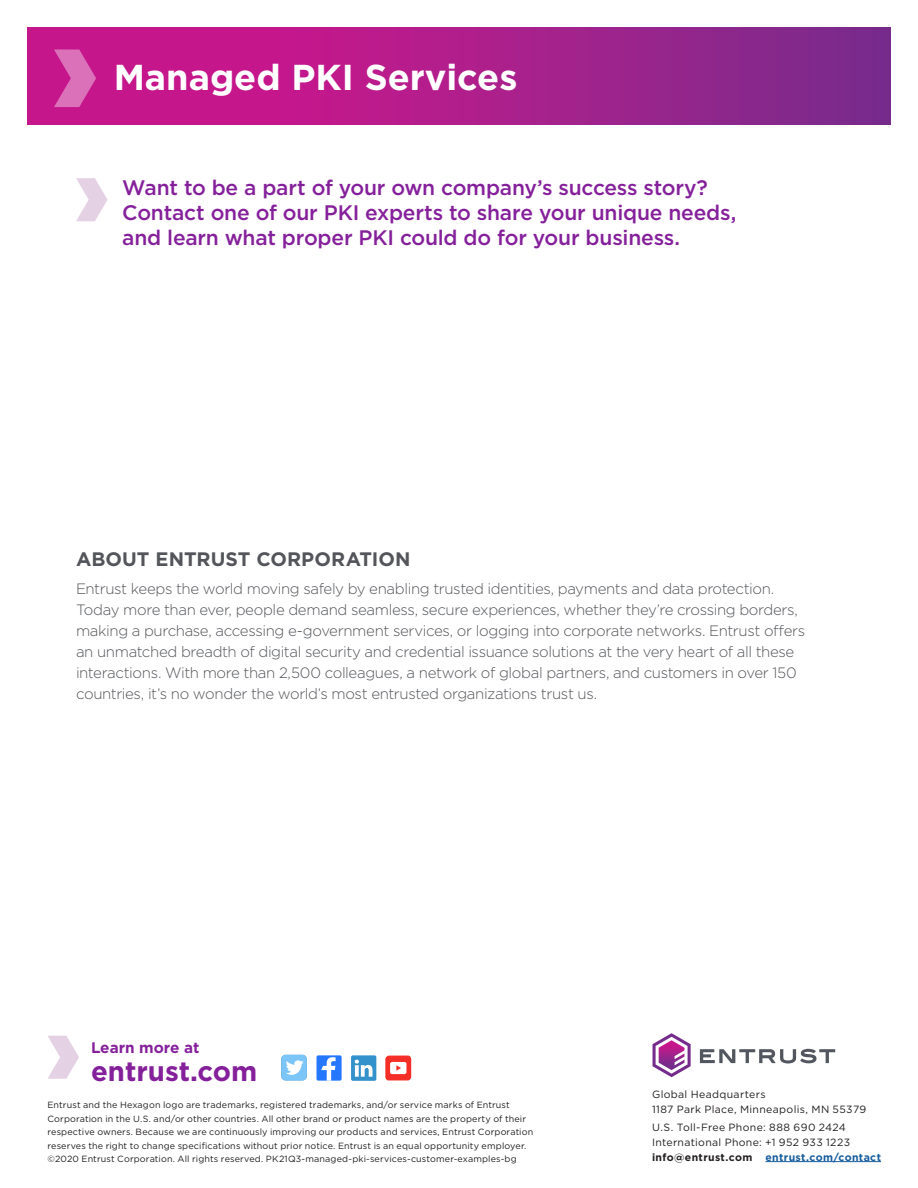
<style>
.page{position:relative;width:918px;height:1188px;background:#fff}
.page>*{position:absolute;margin:0;border:0;box-sizing:border-box;transform-origin:0 0}
.Product_Name{font:700 36px "Gotham";color:#fff}
.t1{font:700 27.6px "Gotham";color:#85209b}
.Subhead{font:500 21px/25.2px "Gotham";letter-spacing:-.01em;color:#85209b}
.Copy_Sub_headline{font:700 19.5px "Gotham";color:#54555a}
.t2{font:700 15.3px "Gotham";color:#85209b}
.About_Copy{font:300 15px/21px "Gotham";letter-spacing:-.025em;color:#54555a}
.t3{font:10.5px/15px "Gotham";letter-spacing:.035em;color:#231f20}
.Legal{font:9px/13.5px "Gotham";letter-spacing:.015em;color:#231f20}
.s1{font-weight:700}
.s2{font-weight:700;color:#175d9e}
</style>
<div class="page">
<svg style="left:27px;top:27px;width:864px;height:98px"></svg>
<svg style="left:54px;top:50px;width:42px;height:57px"></svg>
<div style="left:317px;top:1055px;width:25px;height:26px;background:#2577ff;border-radius:2px"></div>
<svg style="left:321px;top:1057px;width:15px;height:24px"></svg>
<div style="left:351px;top:1055px;width:25px;height:26px;background:#3392cc;border-radius:2px"></div>
<svg style="left:355px;top:1060px;width:18px;height:17px"></svg>
<div style="left:282px;top:1055px;width:25px;height:25px;background:#7bc5f8;border-radius:4px"></div>
<svg style="left:286px;top:1060px;width:18px;height:15px"></svg>
<svg style="left:385px;top:1056px;width:26px;height:24px"></svg>
<svg style="left:48px;top:1036px;width:31px;height:43px"></svg>
<svg style="left:76px;top:178px;width:32px;height:43px"></svg>
<svg style="left:700px;top:1049px;width:135px;height:14px"></svg>
<svg style="left:653px;top:1033px;width:38px;height:44px"></svg>
<hr style="left:766px;top:1161px;width:115px;height:1px;background:#175d9e">
<p class="Product_Name" style="left:114px;top:54px;width:405px">Managed PKI Services</p>
<p class="Subhead" style="left:122px;top:175px;width:616px">Want to be a part of your own company’s success story?<br>Contact one of our PKI experts to share your unique needs, and learn what proper PKI could do for your business.</p>
<p class="Copy_Sub_headline" style="left:76px;top:547px;width:336px">ABOUT ENTRUST CORPORATION</p>
<p class="About_Copy" style="left:76px;top:577px;width:731px">Entrust keeps the world moving safely by enabling trusted identities, payments and data protection.<br>Today more than ever, people demand seamless, secure experiences, whether they’re crossing borders, making a purchase, accessing e-government services, or logging into corporate networks. Entrust offers an unmatched breadth of digital security and credential issuance solutions at the very heart of all these interactions. With more than 2,500 colleagues, a network of global partners, and customers in over 150 countries, it’s no wonder the world’s most entrusted organizations trust us.</p>
<p class="t2" style="left:91px;top:1037px;width:110px">Learn more at</p>
<p class="t1" style="left:91px;top:1053px;width:168px">entrust.com</p>
<p class="Legal" style="left:48px;top:1098px;width:487px">Entrust and the Hexagon logo are trademarks, registered trademarks, and/or service marks of Entrust Corporation in the U.S. and/or other countries. All other brand or product names are the property of their respective owners. Because we are continuously improving our products and services, Entrust Corporation reserves the right to change specifications without prior notice. Entrust is an equal opportunity employer. ©2020 Entrust Corporation. All rights reserved. PK21Q3-managed-pki-services-customer-examples-bg</p>
<p class="t3" style="left:652px;top:1086px;width:216px">Global Headquarters<br>1187 Park Place, Minneapolis, MN 55379</p>
<p class="t3" style="left:652px;top:1119px;width:230px">U.S. Toll-Free Phone: 888 690 2424<br>International Phone: +1 952 933 1223 <span class="s1">info@entrust.com</span> <span class="s2">entrust.com/contact</span></p>
</div>
